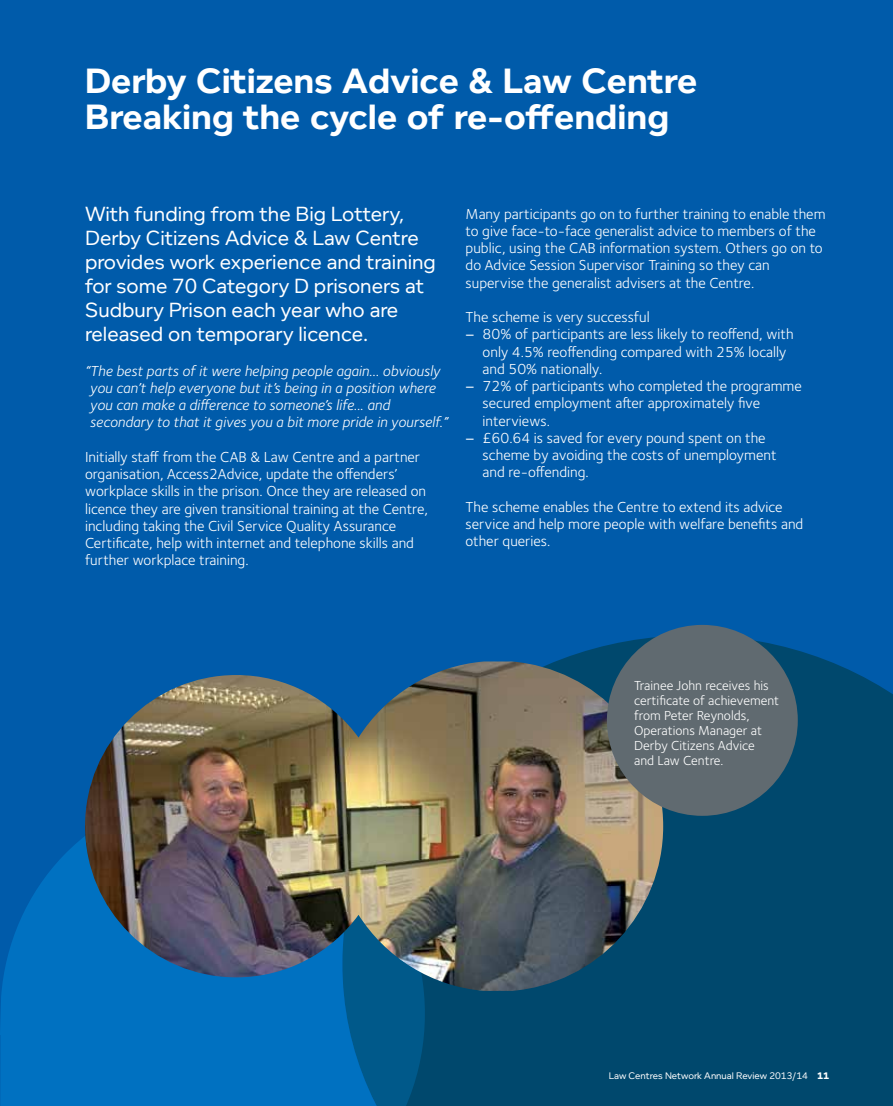
<style>
.page{position:relative;width:893px;height:1106px;background:#005baa}
.page>*{position:absolute;margin:0;border:0;box-sizing:border-box;transform-origin:0 0}
.t1{font:700 36px/36px "Foundry Context";color:#fff}
.t2{font:21px/24px "Foundry Context";color:#fff}
.t3{font:15px/17.2px "Foundry Sterling";color:#fff}
.t4{font:italic 15px/17.2px "Foundry Sterling";color:#fff}
.t5{font:13.5px/15px "Foundry Sterling";color:#fff}
.t6{font:9.75px "Foundry Context";color:#fff}
.s1{font-family:"Foundry Context"}
.s2{font-weight:800}
</style>
<div class="page">
<svg style="left:426px;top:634px;width:467px;height:472px;background:#004971"></svg>
<svg style="left:0;top:836px;width:426px;height:270px;background:#006bb7"></svg>
<img style="left:85px;top:661px;width:578px;height:329px">
<div style="left:607px;top:625px;width:191px;height:190px;background:#606a70;border-radius:50%"></div>
<h1 class="t1" style="left:85px;top:62px;width:614px">Derby Citizens Advice &amp; Law Centre<br>Breaking the cycle of re-offending</h1>
<h2 class="t2" style="left:85px;top:201px;width:352px">With funding from the Big Lottery, Derby Citizens Advice &amp; Law Centre provides work experience and training for some 70 Category D prisoners at Sudbury Prison each year who are released on temporary licence.</h2>
<p class="t4" style="left:90px;top:362px;width:359px;text-indent:-5px">“The best parts of it were helping people again... obviously you can’t help everyone but it’s being in a position where you can make a difference to someone’s life... and secondary to that it gives you a bit more pride in yourself.”</p>
<p class="t3" style="left:85px;top:448px;width:344px">Initially staff from the CAB &amp; Law Centre and a partner organisation, Access2Advice, update the offenders’ workplace skills in the prison. Once they are released on licence they are given transitional training at the Centre, including taking the Civil Service Quality Assurance Certificate, help with internet and telephone skills and further workplace training.</p>
<p class="t3" style="left:466px;top:205px;width:361px">Many participants go on to further training to enable them to give face-to-face generalist advice to members of the public, using the CAB information system. Others go on to do Advice Session Supervisor Training so they can supervise the generalist advisers at the Centre.</p>
<p class="t3" style="left:466px;top:308px;width:186px">The scheme is very successful</p>
<p class="t3" style="left:466px;top:326px;width:329px"><span class="s1">−</span> 80% of participants are less likely to reoffend, with</p>
<p class="t3" style="left:483px;top:343px;width:305px">only 4.5% reoffending compared with 25% locally</p>
<p class="t3" style="left:483px;top:360px;width:121px">and 50% nationally.</p>
<p class="t3" style="left:466px;top:377px;width:338px"><span class="s1">−</span> 72% of participants who completed the programme</p>
<p class="t3" style="left:483px;top:395px;width:279px">secured employment after approximately five</p>
<p class="t3" style="left:483px;top:412px;width:69px">interviews.</p>
<p class="t3" style="left:466px;top:429px;width:302px"><span class="s1">−</span> £60.64 is saved for every pound spent on the</p>
<p class="t3" style="left:483px;top:446px;width:295px">scheme by avoiding the costs of unemployment</p>
<p class="t3" style="left:483px;top:464px;width:108px">and re-offending.</p>
<p class="t3" style="left:466px;top:498px;width:339px">The scheme enables the Centre to extend its advice service and help more people with welfare benefits and other queries.</p>
<p class="t5" style="left:634px;top:678px;width:147px">Trainee John receives his certificate of achievement from Peter Reynolds,<br>Operations Manager at<br>Derby Citizens Advice<br>and Law Centre.</p>
<p class="t6" style="left:609px;top:1070px;width:222px">Law Centres Network Annual Review 2013/14 <span class="s2">11</span></p>
</div>
